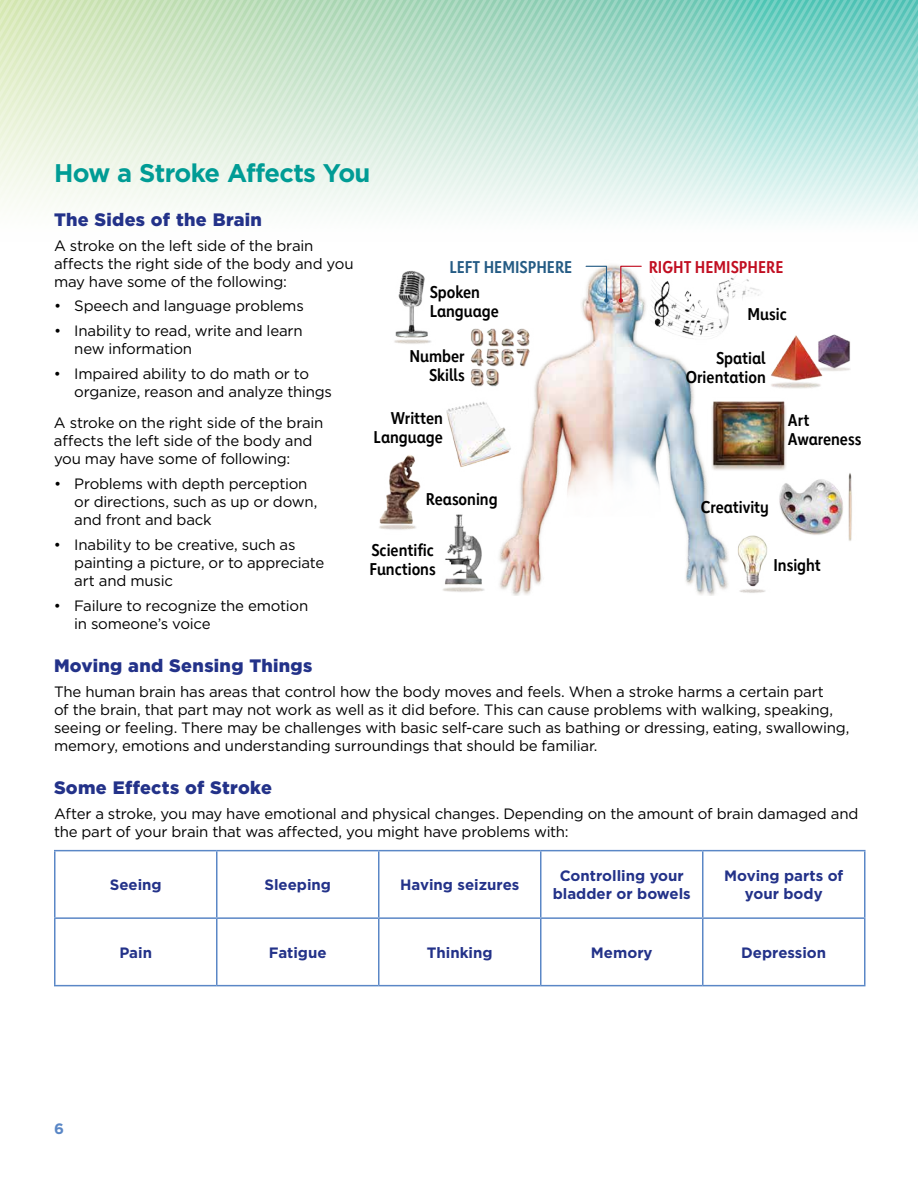
<style>
.page{position:relative;width:918px;height:1188px;background:#fff}
.page>*{position:absolute;margin:0;border:0;box-sizing:border-box;transform-origin:0 0}
.t1{font:700 25.5px "Gotham";letter-spacing:-.03em;color:#009c95}
.t2{font:700 21px/25.2px "Lub Dub";color:#000}
.t3{font:900 18px "Gotham";letter-spacing:.02em;color:#233289}
.t4{font:700 16.95px/19px "Lub Dub Condensed";color:#000}
.t5{font:700 16.95px "Lub Dub Condensed";color:#c10e21}
.t6{font:700 16.95px "Lub Dub Condensed";color:#245b84}
.t7{font:15px/18px "Gotham";letter-spacing:-.015em;color:#000}
.t8{font:700 15px/18px "Gotham";color:#233289;text-align:center}
.t9{font:700 15px "Gotham";color:#5a87c6}
.s1{font-weight:500}
</style>
<div class="page">
<svg style="left:0;top:0;width:876px;height:221px"></svg>
<svg style="left:876px;top:0;width:42px;height:221px"></svg>
<hr style="left:54px;top:850px;width:163px;height:1px;background:#5a87c6">
<hr style="left:54px;top:851px;width:2px;height:66px;background:#5a87c6">
<hr style="left:217px;top:850px;width:162px;height:1px;background:#5a87c6">
<hr style="left:216px;top:851px;width:2px;height:66px;background:#5a87c6">
<hr style="left:379px;top:850px;width:162px;height:1px;background:#5a87c6">
<hr style="left:378px;top:851px;width:2px;height:66px;background:#5a87c6">
<hr style="left:541px;top:850px;width:162px;height:1px;background:#5a87c6">
<hr style="left:540px;top:851px;width:2px;height:66px;background:#5a87c6">
<hr style="left:703px;top:850px;width:163px;height:1px;background:#5a87c6">
<hr style="left:702px;top:851px;width:2px;height:66px;background:#5a87c6">
<hr style="left:864px;top:851px;width:2px;height:66px;background:#5a87c6">
<hr style="left:54px;top:917px;width:163px;height:2px;background:#5a87c6">
<hr style="left:54px;top:919px;width:2px;height:66px;background:#5a87c6">
<hr style="left:217px;top:917px;width:162px;height:2px;background:#5a87c6">
<hr style="left:216px;top:919px;width:2px;height:66px;background:#5a87c6">
<hr style="left:379px;top:917px;width:162px;height:2px;background:#5a87c6">
<hr style="left:378px;top:919px;width:2px;height:66px;background:#5a87c6">
<hr style="left:541px;top:917px;width:162px;height:2px;background:#5a87c6">
<hr style="left:540px;top:919px;width:2px;height:66px;background:#5a87c6">
<hr style="left:703px;top:917px;width:163px;height:2px;background:#5a87c6">
<hr style="left:702px;top:919px;width:2px;height:66px;background:#5a87c6">
<hr style="left:864px;top:919px;width:2px;height:66px;background:#5a87c6">
<hr style="left:54px;top:985px;width:163px;height:1px;background:#5a87c6">
<hr style="left:217px;top:985px;width:162px;height:1px;background:#5a87c6">
<hr style="left:379px;top:985px;width:162px;height:1px;background:#5a87c6">
<hr style="left:541px;top:985px;width:162px;height:1px;background:#5a87c6">
<hr style="left:703px;top:985px;width:163px;height:1px;background:#5a87c6">
<img style="left:379px;top:265px;width:473px;height:331px">
<svg style="left:585px;top:265px;width:24px;height:38px"></svg>
<svg style="left:619px;top:265px;width:23px;height:38px"></svg>
<h1 class="t1" style="left:54px;top:156px;width:318px">How a Stroke Affects You</h1>
<p class="t3" style="left:54px;top:207px;width:210px">The Sides of the Brain</p>
<p class="t7" style="left:54px;top:236px;width:301px">A stroke on the left side of the brain affects the right side of the body and you may have some of the following:</p>
<p class="t7" style="left:54px;top:297px;width:251px">• Speech and language problems</p>
<p class="t7" style="left:74px;top:322px;width:230px;text-indent:-20px">• Inability to read, write and learn new information</p>
<p class="t7" style="left:74px;top:364px;width:259px;text-indent:-20px">• Impaired ability to do math or to organize, reason and analyze things</p>
<p class="t7" style="left:54px;top:414px;width:271px">A stroke on the right side of the brain affects the left side of the body and you may have some of following:</p>
<p class="t7" style="left:74px;top:475px;width:245px;text-indent:-20px">• Problems with depth perception or directions, such as up or down, and front and back</p>
<p class="t7" style="left:74px;top:535px;width:252px;text-indent:-20px">• Inability to be creative, such as painting a picture, or to appreciate art and music</p>
<p class="t7" style="left:74px;top:596px;width:236px;text-indent:-20px">• Failure to recognize the emotion in someone’s voice</p>
<p class="t3" style="left:54px;top:653px;width:260px">Moving and Sensing Things</p>
<p class="t7" style="left:54px;top:682px;width:797px">The human brain has areas that control how the body moves and feels. When a stroke harms a certain part<br>of the brain, that part may not work as well as it did before. This can cause problems with walking, speaking, seeing or feeling. There may be challenges with basic self-care such as bathing or dressing, eating, swallowing, memory, emotions and understanding surroundings that should be familiar.</p>
<p class="t3" style="left:54px;top:776px;width:220px">Some Effects of Stroke</p>
<p class="t7" style="left:54px;top:805px;width:806px">After a stroke, you may have emotional and physical changes. Depending on the amount of brain damaged and the part of your brain that was affected, you might have problems with:</p>
<p class="t8" style="left:110px;top:876px;width:53px">Seeing</p>
<p class="t8" style="left:264px;top:876px;width:68px">Sleeping</p>
<p class="t8" style="left:400px;top:876px;width:121px">Having seizures</p>
<p class="t8" style="left:553px;top:867px;width:139px">Controlling your bladder or bowels</p>
<p class="t8" style="left:724px;top:867px;width:121px">Moving parts of your body</p>
<p class="t6" style="left:449px;top:256px;width:124px">LEFT HEMISPHERE</p>
<p class="t5" style="left:649px;top:256px;width:136px">RIGHT HEMISPHERE</p>
<p class="t4" style="left:430px;top:282px;width:71px">Spoken<br>Language</p>
<p class="t4" style="left:747px;top:304px;width:41px">Music</p>
<p class="t4" style="left:409px;top:347px;width:57px;text-align:right">Number<br>Skills</p>
<p class="t4" style="left:686px;top:348px;width:81px;text-align:right">Spatial<br>Orientation</p>
<p class="t4" style="left:374px;top:409px;width:71px;text-align:right">Written<br>Language</p>
<p class="t4" style="left:788px;top:410px;width:75px">Art<br>Awareness</p>
<p class="t4" style="left:426px;top:489px;width:73px">Reasoning</p>
<p class="t4" style="left:370px;top:541px;width:68px">Scientific<br>Functions</p>
<p class="t4" style="left:701px;top:497px;width:69px">Creativity</p>
<p class="t4" style="left:774px;top:556px;width:49px">Insight</p>
<h2 class="t2" style="left:323px;top:671px;width:580px">A stroke on the left side of the brain affects the right side of the body <span class="s1">and you may experience some of the following:</span></h2>
<p class="t8" style="left:119px;top:943px;width:34px">Pain</p>
<p class="t8" style="left:269px;top:943px;width:59px">Fatigue</p>
<p class="t8" style="left:427px;top:943px;width:67px">Thinking</p>
<p class="t8" style="left:591px;top:943px;width:63px">Memory</p>
<p class="t8" style="left:741px;top:943px;width:87px">Depression</p>
<p class="t9" style="left:54px;top:1119px;width:11px">6</p>
</div>
